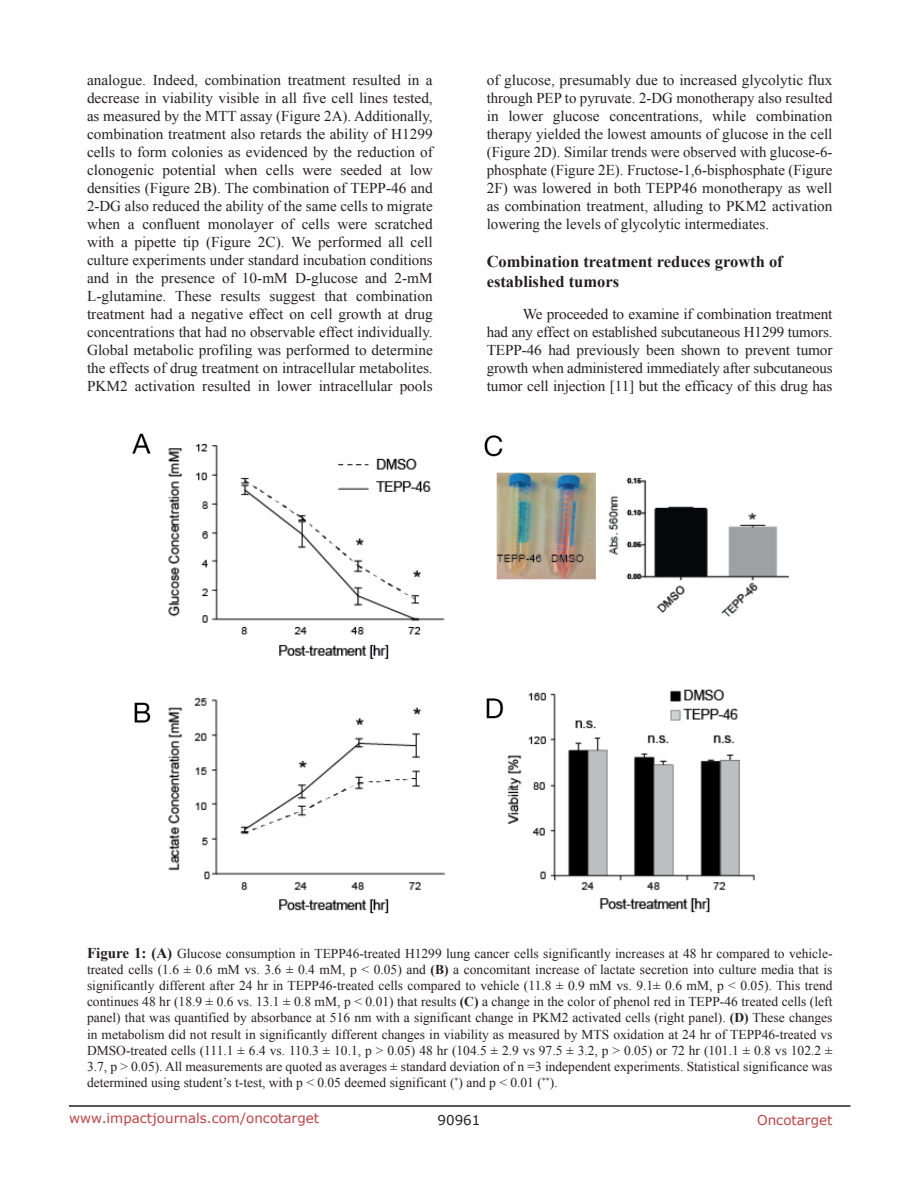
<style>
.page{position:relative;width:918px;height:1188px;background:#fff}
.page>*{position:absolute;margin:0;border:0;box-sizing:border-box;transform-origin:0 0}
.SubHeading{font:700 16.5px/19.8px "Times New Roman";color:#231f20}
.BodyText{font:15px/18px "Times New Roman";color:#231f20;text-align:justify}
.figuretext{font:13.5px/16.2px "Times New Roman";color:#231f20;text-align:justify}
.t1{font:13.5px "Verdana";color:#c24141}
.t2{font:13.5px "Verdana";color:#231f20}
.s1{font-weight:700;font-size:15px}
.s2{font-weight:700}
</style>
<div class="page">
<hr style="left:69px;top:1105px;width:781px;height:2px;background:#231f20">
<img style="left:132px;top:433px;width:657px;height:481px">
<p class="BodyText" style="left:87px;top:71px;width:347px">analogue. Indeed, combination treatment resulted in a decrease in viability visible in all five cell lines tested, as measured by the MTT assay (Figure 2A). Additionally, combination treatment also retards the ability of H1299 cells to form colonies as evidenced by the reduction of clonogenic potential when cells were seeded at low densities (Figure 2B). The combination of TEPP-46 and 2-DG also reduced the ability of the same cells to migrate when a confluent monolayer of cells were scratched with a pipette tip (Figure 2C). We performed all cell culture experiments under standard incubation conditions and in the presence of 10-mM D-glucose and 2-mM L-glutamine. These results suggest that combination treatment had a negative effect on cell growth at drug concentrations that had no observable effect individually.<br>Global metabolic profiling was performed to determine the effects of drug treatment on intracellular metabolites.<br>PKM2 activation resulted in lower intracellular pools</p>
<p class="BodyText" style="left:487px;top:71px;width:347px">of glucose, presumably due to increased glycolytic flux through PEP to pyruvate. 2-DG monotherapy also resulted in lower glucose concentrations, while combination therapy yielded the lowest amounts of glucose in the cell (Figure 2D). Similar trends were observed with glucose-6- phosphate (Figure 2E). Fructose-1,6-bisphosphate (Figure 2F) was lowered in both TEPP46 monotherapy as well as combination treatment, alluding to PKM2 activation lowering the levels of glycolytic intermediates.</p>
<p class="SubHeading" style="left:487px;top:251px;width:298px">Combination treatment reduces growth of established tumors</p>
<p class="BodyText" style="left:487px;top:304px;width:347px;text-indent:36px">We proceeded to examine if combination treatment had any effect on established subcutaneous H1299 tumors.<br>TEPP-46 had previously been shown to prevent tumor growth when administered immediately after subcutaneous tumor cell injection [11] but the efficacy of this drug has</p>
<p class="figuretext" style="left:87px;top:945px;width:747px"><span class="s1">Figure 1: (A)</span> Glucose consumption in TEPP46-treated H1299 lung cancer cells significantly increases at 48 hr compared to vehicle&shy;treated cells (1.6 ± 0.6 mM vs. 3.6 ± 0.4 mM, p &lt; 0.05) and <span class="s2">(B)</span> a concomitant increase of lactate secretion into culture media that is significantly different after 24 hr in TEPP46-treated cells compared to vehicle (11.8 ± 0.9 mM vs. 9.1± 0.6 mM, p &lt; 0.05). This trend continues 48 hr (18.9 ± 0.6 vs. 13.1 ± 0.8 mM, p &lt; 0.01) that results <span class="s2">(C)</span> a change in the color of phenol red in TEPP-46 treated cells (left panel) that was quantified by absorbance at 516 nm with a significant change in PKM2 activated cells (right panel). <span class="s2">(D)</span> These changes in metabolism did not result in significantly different changes in viability as measured by MTS oxidation at 24 hr of TEPP46-treated vs DMSO-treated cells (111.1 ± 6.4 vs. 110.3 ± 10.1, p &gt; 0.05) 48 hr (104.5 ± 2.9 vs 97.5 ± 3.2, p &gt; 0.05) or 72 hr (101.1 ± 0.8 vs 102.2 ± 3.7, p &gt; 0.05). All measurements are quoted as averages ± standard deviation of n =3 independent experiments. Statistical significance was determined using student’s t-test, with p &lt; 0.05 deemed significant (<sup>*</sup>) and p &lt; 0.01 (<sup>**</sup>).</p>
<p class="t1" style="left:69px;top:1109px;width:252px">www.impactjournals.com/oncotarget</p>
<p class="t2" style="left:438px;top:1111px;width:44px">90961</p>
<p class="t1" style="left:757px;top:1111px;width:77px">Oncotarget</p>
</div>
